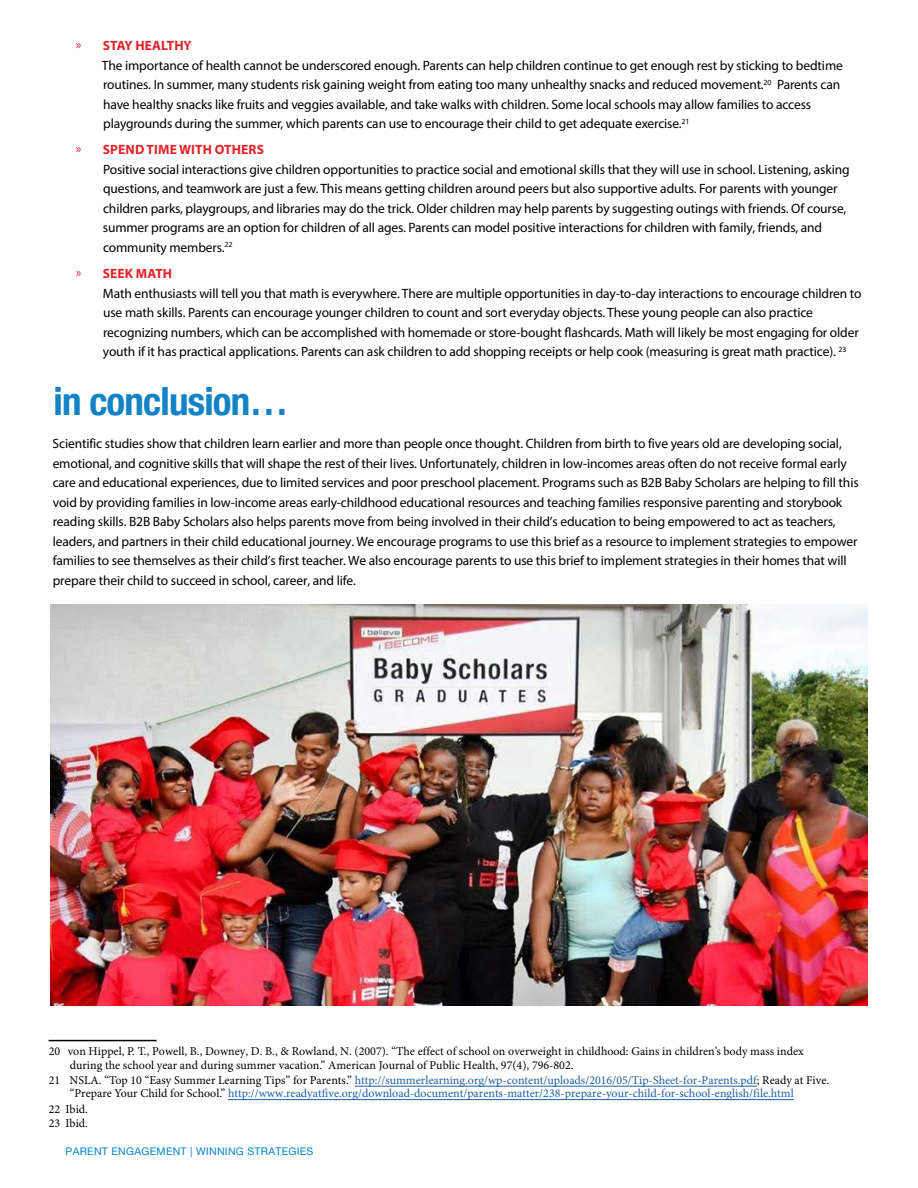
<style>
.page{position:relative;width:918px;height:1188px;background:#fff}
.page>*{position:absolute;margin:0;border:0;box-sizing:border-box;transform-origin:0 0}
.t1{font:700 condensed 39px "Helvetica Neue";letter-spacing:-.02em;color:#1283c6}
.t2{font:13.5px/19.5px "Myriad Pro";letter-spacing:-.01em;color:#000}
.t3{font:12px "Minion Pro";color:#215e9e}
.t4{font:12px/14.4px "Minion Pro";color:#000}
.t5{font:10.5px "Helvetica Neue";letter-spacing:.03em;color:#0083ca}
.s1{color:#e42328}
.s2{font-weight:700;color:#e42328}
.s3{color:#000}
</style>
<div class="page">
<hr style="left:49px;top:1040px;width:108px;height:1px;background:#000">
<hr style="left:355px;top:1086px;width:402px;height:1px;background:#215e9e">
<hr style="left:228px;top:1099px;width:566px;height:1px;background:#215e9e">
<img style="left:50px;top:604px;width:818px;height:401px">
<p class="t2" style="left:102px;top:36px;width:742px;text-indent:-26px"><span class="s1">»</span> <span class="s2">STAY HEALTHY<br></span>The importance of health cannot be underscored enough. Parents can help children continue to get enough rest by sticking to bedtime routines. In summer, many students risk gaining weight from eating too many unhealthy snacks and reduced movement.<sup>20</sup> Parents can have healthy snacks like fruits and veggies available, and take walks with children. Some local schools may allow families to access playgrounds during the summer, which parents can use to encourage their child to get adequate exercise.<sup>21</sup></p>
<p class="t2" style="left:103px;top:140px;width:748px;text-indent:-27px"><span class="s1">»</span> <span class="s2">SPEND TIME WITH OTHERS<br></span>Positive social interactions give children opportunities to practice social and emotional skills that they will use in school. Listening, asking questions, and teamwork are just a few. This means getting children around peers but also supportive adults. For parents with younger children parks, playgroups, and libraries may do the trick. Older children may help parents by suggesting outings with friends. Of course, summer programs are an option for children of all ages. Parents can model positive interactions for children with family, friends, and community members.<sup>22</sup></p>
<p class="t2" style="left:103px;top:264px;width:760px;text-indent:-27px"><span class="s1">»</span> <span class="s2">SEEK MATH<br></span>Math enthusiasts will tell you that math is everywhere. There are multiple opportunities in day-to-day interactions to encourage children to use math skills. Parents can encourage younger children to count and sort everyday objects. These young people can also practice recognizing numbers, which can be accomplished with homemade or store-bought flashcards. Math will likely be most engaging for older youth if it has practical applications. Parents can ask children to add shopping receipts or help cook (measuring is great math practice). <sup>23</sup></p>
<h1 class="t1" style="left:53px;top:369px;width:237px">in conclusion…</h1>
<p class="t2" style="left:53px;top:434px;width:808px">Scientific studies show that children learn earlier and more than people once thought. Children from birth to five years old are developing social, emotional, and cognitive skills that will shape the rest of their lives. Unfortunately, children in low-incomes areas often do not receive formal early care and educational experiences, due to limited services and poor preschool placement. Programs such as B2B Baby Scholars are helping to fill this void by providing families in low-income areas early-childhood educational resources and teaching families responsive parenting and storybook reading skills. B2B Baby Scholars also helps parents move from being involved in their child’s education to being empowered to act as teachers, leaders, and partners in their child educational journey. We encourage programs to use this brief as a resource to implement strategies to empower families to see themselves as their child’s first teacher. We also encourage parents to use this brief to implement strategies in their homes that will prepare their child to succeed in school, career, and life.</p>
<p class="t4" style="left:49px;top:1044px;width:757px">20 von Hippel, P. T., Powell, B., Downey, D. B., &amp; Rowland, N. (2007). “The effect of school on overweight in childhood: Gains in children’s body mass index</p>
<p class="t4" style="left:70px;top:1058px;width:505px">during the school year and during summer vacation.” American Journal of Public Health, 97(4), 796-802.</p>
<p class="t3" style="left:49px;top:1072px;width:782px"><span class="s3">21 NSLA. “Top 10 “Easy Summer Learning Tips” for Parents.”</span> http://summerlearning.org/wp-content/uploads/2016/05/Tip-Sheet-for-Parents.pdf<span class="s3">; Ready at Five.</span></p>
<p class="t3" style="left:70px;top:1085px;width:726px"><span class="s3">“Prepare Your Child for School.”</span> http://www.readyatfive.org/download-document/parents-matter/238-prepare-your-child-for-school-english/file.html</p>
<p class="t4" style="left:49px;top:1102px;width:41px">22 Ibid.<br>23 Ibid.</p>
<p class="t5" style="left:66px;top:1144px;width:249px">PARENT ENGAGEMENT | WINNING STRATEGIES</p>
</div>
